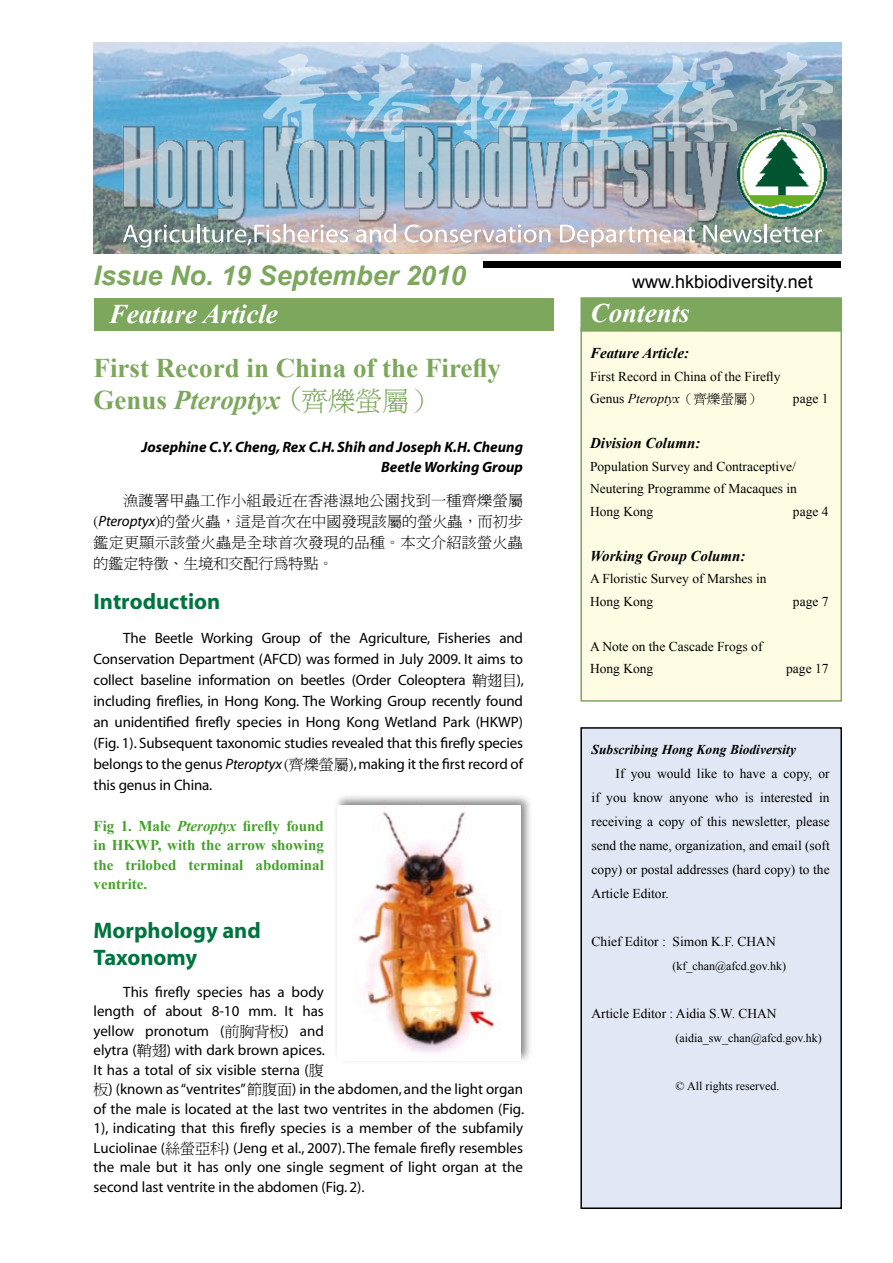
<style>
.page{position:relative;width:893px;height:1263px;background:#fff}
.page>*{position:absolute;margin:0;border:0;box-sizing:border-box;transform-origin:0 0}
.t1{font:700 27px/32.4px "Times New Roman";color:#7ca75d}
.t2{font:italic 700 27px "Arial";color:#7ca75d}
.t3{font:italic 700 27px "Times New Roman";color:#fff}
.t4{font:700 22.5px/27px "Myriad";color:#00743f}
.t5{font:18px "Arial";color:#000}
.t6{font:15px/19.5px "Myriad";color:#000;text-align:justify}
.t7{font:15px/21px "P Ming Li U";letter-spacing:.025em;color:#000;text-align:justify}
.t8{font:700 15px/19.5px "Times New Roman";color:#45a12a;text-align:justify}
.t9{font:italic 700 15px/19.5px "Myriad";color:#000;text-align:right}
.t10{font:italic 700 15px "Times New Roman";color:#000}
.t11{font:13.5px/22.5px "Times New Roman";color:#000}
.t12{font:italic 700 13.5px "Times New Roman";color:#000}
.t13{font:12px "Times New Roman";color:#000}
.s1{font-style:italic}
.s2{font-family:"P Ming Li U"}
.s3{font-family:"Koz Min Pro";font-weight:400}
.s4{font-family:"P Ming Li U";font-weight:400}
.s5{font-family:"Myriad";font-style:italic}
</style>
<div class="page">
<div style="left:581px;top:328px;width:260px;height:373px;background:#fffce4"></div>
<div style="left:580px;top:327px;width:262px;height:375px;border:2px solid #7ca75d"></div>
<div style="left:581px;top:728px;width:260px;height:480px;background:#e1e7f4"></div>
<div style="left:580px;top:727px;width:262px;height:482px;border:2px solid #000"></div>
<div style="left:94px;top:298px;width:460px;height:33px;background:#7ca75d"></div>
<img style="left:94px;top:43px;width:748px;height:210px">
<svg style="left:263px;top:53px;width:168px;height:55px;background:#9dc2df"></svg>
<svg style="left:451px;top:62px;width:81px;height:46px;background:#99bdd8"></svg>
<svg style="left:553px;top:58px;width:79px;height:50px;background:#a4c6e0"></svg>
<svg style="left:653px;top:55px;width:85px;height:53px;background:#97bad3"></svg>
<svg style="left:760px;top:52px;width:73px;height:90px;background:#91acbb"></svg>
<svg style="left:123px;top:237px;width:70px;height:11px"></svg>
<hr style="left:197px;top:224px;width:3px;height:18px;background:#fff">
<svg style="left:202px;top:237px;width:146px;height:8px"></svg>
<svg style="left:356px;top:237px;width:40px;height:5px"></svg>
<svg style="left:405px;top:237px;width:145px;height:5px"></svg>
<svg style="left:560px;top:237px;width:135px;height:10px"></svg>
<svg style="left:703px;top:224px;width:119px;height:18px"></svg>
<img style="left:765px;top:129px;width:62px;height:89px">
<img style="left:94px;top:108px;width:671px;height:129px">
<div style="left:483px;top:261px;width:358px;height:7px;background:#000"></div>
<div style="left:581px;top:298px;width:260px;height:33px;background:#7ca75d"></div>
<div style="left:580px;top:297px;width:262px;height:35px;border:2px solid #7ca75d"></div>
<div style="left:333px;top:792px;width:201px;height:273px;background:#000;opacity:.5"></div>
<img style="left:338px;top:806px;width:183px;height:254px">
<p class="t2" style="left:94px;top:258px;width:374px">Issue No. 19 September 2010</p>
<p class="t5" style="left:632px;top:270px;width:182px">www.hkbiodiversity.net</p>
<p class="t3" style="left:109px;top:295px;width:171px">Feature Article</p>
<p class="t3" style="left:591px;top:294px;width:101px">Contents</p>
<p class="t10" style="left:590px;top:343px;width:101px">Feature Article:</p>
<p class="t11" style="left:590px;top:365px;width:192px">First Record in China of the Firefly<br>Genus <span class="s1">Pteroptyx</span><span class="s2">（齊爍螢屬）</span></p>
<p class="t1" style="left:94px;top:351px;width:409px">First Record in China of the Firefly<br>Genus <span class="s1">Pteroptyx</span> <span class="s3">（</span><span class="s4">齊爍螢屬）</span></p>
<p class="t9" style="left:142px;top:438px;width:383px">Josephine C.Y. Cheng, Rex C.H. Shih and Joseph K.H. Cheung<br>Beetle Working Group</p>
<p class="t7" style="left:94px;top:490px;width:431px;text-indent:30px">漁護署甲蟲工作小組最近在香港濕地公園找到一種齊爍螢屬(<span class="s5">Pteroptyx</span>)的螢火蟲，這是首次在中國發現該屬的螢火蟲，而初步鑑定更顯示該螢火蟲是全球首次發現的品種。本文介紹該螢火蟲的鑑定特徵、生境和交配行為特點。</p>
<p class="t4" style="left:94px;top:589px;width:128px">Introduction</p>
<p class="t6" style="left:94px;top:628px;width:432px;line-height:21px;text-indent:30px">The Beetle Working Group of the Agriculture, Fisheries and Conservation Department (AFCD) was formed in July 2009. It aims to collect baseline information on beetles (Order Coleoptera <span class="s2">鞘翅目</span>), including fireflies, in Hong Kong. The Working Group recently found an unidentified firefly species in Hong Kong Wetland Park (HKWP) (Fig. 1). Subsequent taxonomic studies revealed that this firefly species belongs to the genus <span class="s1">Pteroptyx</span> <span class="s2">(齊爍螢屬)</span>, making it the first record of this genus in China.</p>
<p class="t8" style="left:94px;top:816px;width:232px">Fig 1. Male <span class="s1">Pteroptyx</span> firefly found in HKWP, with the arrow showing the trilobed terminal abdominal ventrite.</p>
<p class="t4" style="left:94px;top:917px;width:169px">Morphology and<br>Taxonomy</p>
<p class="t6" style="left:94px;top:983px;width:432px;text-align:left;text-indent:30px">This firefly species has a body<br>length of about 8-10 mm. It has<br>yellow pronotum (<span class="s2">前胸背板</span>) and<br>elytra (<span class="s2">鞘翅</span>) with dark brown apices.<br>It has a total of six visible sterna (<span class="s2">腹<br>板</span>) (known as “ventrites” <span class="s2">節腹面</span>) in the abdomen, and the light organ of the male is located at the last two ventrites in the abdomen (Fig.<br>1), indicating that this firefly species is a member of the subfamily Luciolinae (<span class="s2">絲螢亞科</span>) (Jeng et al., 2007). The female firefly resembles the male but it has only one single segment of light organ at the second last ventrite in the abdomen (Fig. 2).</p>
<p class="t11" style="left:793px;top:387px;width:37px">page 1</p>
<p class="t10" style="left:590px;top:433px;width:112px">Division Column:</p>
<p class="t11" style="left:590px;top:455px;width:208px;text-align:justify">Population Survey and Contraceptive/ Neutering Programme of Macaques in Hong Kong</p>
<p class="t11" style="left:793px;top:500px;width:37px">page 4</p>
<p class="t10" style="left:590px;top:545px;width:157px">Working Group Column:</p>
<p class="t11" style="left:590px;top:567px;width:178px">A Floristic Survey of Marshes in<br>Hong Kong</p>
<p class="t11" style="left:793px;top:590px;width:37px">page 7</p>
<p class="t11" style="left:590px;top:635px;width:174px">A Note on the Cascade Frogs of<br>Hong Kong</p>
<p class="t11" style="left:786px;top:657px;width:44px">page 17</p>
<p class="t12" style="left:592px;top:740px;width:206px">Subscribing Hong Kong Biodiversity</p>
<p class="t11" style="left:616px;top:761px;width:216px">If you would like to have a copy, or</p>
<p class="t11" style="left:592px;top:785px;width:240px">if you know anyone who is interested in</p>
<p class="t11" style="left:592px;top:809px;width:240px">receiving a copy of this newsletter, please</p>
<p class="t11" style="left:592px;top:833px;width:240px">send the name, organization, and email (soft</p>
<p class="t11" style="left:592px;top:857px;width:240px">copy) or postal addresses (hard copy) to the</p>
<p class="t11" style="left:592px;top:881px;width:79px">Article Editor.</p>
<p class="t11" style="left:592px;top:930px;width:186px">Chief Editor : Simon K.F. CHAN</p>
<p class="t13" style="left:673px;top:957px;width:115px">(kf_chan@afcd.gov.hk)</p>
<p class="t11" style="left:592px;top:1001px;width:187px">Article Editor : Aidia S.W. CHAN</p>
<p class="t13" style="left:676px;top:1029px;width:148px">(aidia_sw_chan@afcd.gov.hk)</p>
<p class="t13" style="left:676px;top:1077px;width:105px">© All rights reserved.</p>
</div>
